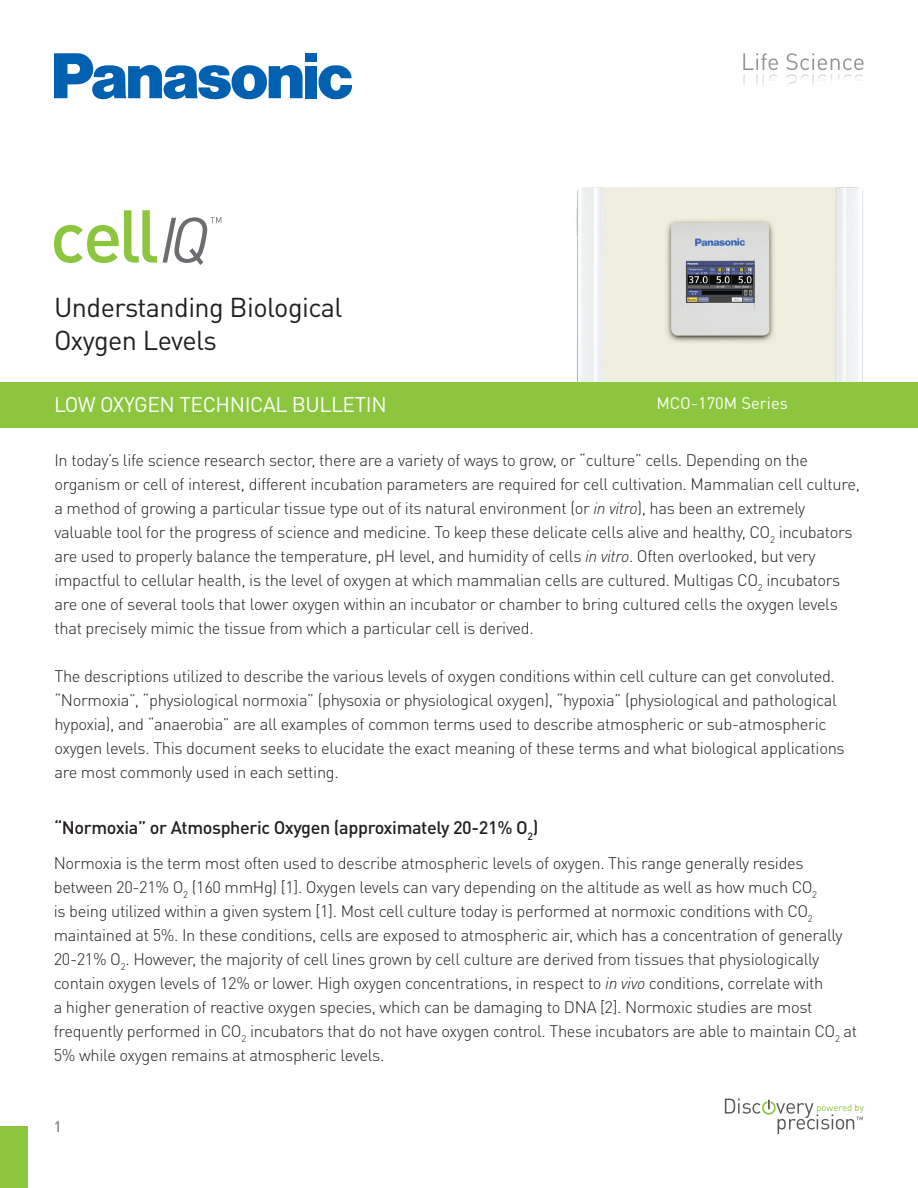
<style>
.page{position:relative;width:918px;height:1188px;background:#fff}
.page>*{position:absolute;margin:0;border:0;box-sizing:border-box;transform-origin:0 0}
.t1{font:27px/32.4px "DINOT";letter-spacing:-.02em;color:#231f20}
.t2{font:21px "DINOT";letter-spacing:-.02em;color:#fff}
.t3{font:500 18px "DINOT";letter-spacing:-.02em;color:#231f20}
.t4{font:300 16.5px/24px "DINOT";letter-spacing:-.02em;color:#231f20}
.t5{font:16.5px "DINOT";color:#fff}
.t6{font:500 15px "DINOT";color:#808285}
.t7{font:9.45px "DINOT";color:#8bc63e}
.s1{font-style:italic}
</style>
<div class="page">
<img style="left:576px;top:187px;width:287px;height:195px">
<svg style="left:743px;top:53px;width:121px;height:33px"></svg>
<svg style="left:725px;top:1099px;width:138px;height:35px"></svg>
<div style="left:767px;top:1099px;width:4px;height:11px;border:1px solid #fff"></div>
<div style="left:0;top:382px;width:918px;height:46px;background:#8bc63e"></div>
<svg style="left:163px;top:217px;width:58px;height:48px"></svg>
<svg style="left:54px;top:210px;width:103px;height:53px"></svg>
<svg style="left:318px;top:65px;width:34px;height:34px"></svg>
<div style="left:305px;top:53px;width:12px;height:9px;background:#0161b0"></div>
<div style="left:305px;top:66px;width:12px;height:32px;background:#0161b0"></div>
<svg style="left:54px;top:53px;width:249px;height:47px"></svg>
<div style="left:0;top:1126px;width:28px;height:62px;background:#8bc63e"></div>
<h1 class="t1" style="left:54px;top:291px;width:290px">Understanding Biological<br>Oxygen Levels</h1>
<p class="t2" style="left:54px;top:391px;width:334px">LOW OXYGEN TECHNICAL BULLETIN</p>
<p class="t5" style="left:657px;top:392px;width:133px">MCO-170M Series</p>
<p class="t4" style="left:54px;top:448px;width:807px">In today’s life science research sector, there are a variety of ways to grow, or “culture” cells. Depending on the organism or cell of interest, different incubation parameters are required for cell cultivation. Mammalian cell culture, a method of growing a particular tissue type out of its natural environment (or <span class="s1">in vitro</span>), has been an extremely valuable tool for the progress of science and medicine. To keep these delicate cells alive and healthy, CO<sub>2</sub> incubators are used to properly balance the temperature, pH level, and humidity of cells <span class="s1">in vitro</span>. Often overlooked, but very impactful to cellular health, is the level of oxygen at which mammalian cells are cultured. Multigas CO<sub>2</sub> incubators are one of several tools that lower oxygen within an incubator or chamber to bring cultured cells the oxygen levels that precisely mimic the tissue from which a particular cell is derived.</p>
<p class="t4" style="left:54px;top:664px;width:792px">The descriptions utilized to describe the various levels of oxygen conditions within cell culture can get convoluted. “Normoxia”, “physiological normoxia” (physoxia or physiological oxygen), “hypoxia” (physiological and pathological hypoxia), and “anaerobia” are all examples of common terms used to describe atmospheric or sub-atmospheric oxygen levels. This document seeks to elucidate the exact meaning of these terms and what biological applications are most commonly used in each setting.</p>
<p class="t3" style="left:54px;top:816px;width:486px">“Normoxia” or Atmospheric Oxygen (approximately 20-21% O<sub>2</sub>)</p>
<p class="t4" style="left:54px;top:850px;width:805px">Normoxia is the term most often used to describe atmospheric levels of oxygen. This range generally resides between 20-21% O<sub>2</sub> (160 mmHg) [1]. Oxygen levels can vary depending on the altitude as well as how much CO<sub>2<br></sub>is being utilized within a given system [1]. Most cell culture today is performed at normoxic conditions with CO<sub>2 </sub>maintained at 5%. In these conditions, cells are exposed to atmospheric air, which has a concentration of generally 20-21% O<sub>2</sub>. However, the majority of cell lines grown by cell culture are derived from tissues that physiologically contain oxygen levels of 12% or lower. High oxygen concentrations, in respect to <span class="s1">in vivo</span> conditions, correlate with<br>a higher generation of reactive oxygen species, which can be damaging to DNA [2]. Normoxic studies are most frequently performed in CO<sub>2</sub> incubators that do not have oxygen control. These incubators are able to maintain CO<sub>2</sub> at 5% while oxygen remains at atmospheric levels.</p>
<p class="t6" style="left:54px;top:1117px;width:9px">1</p>
<p class="t7" style="left:816px;top:1101px;width:49px">powered by</p>
</div>
